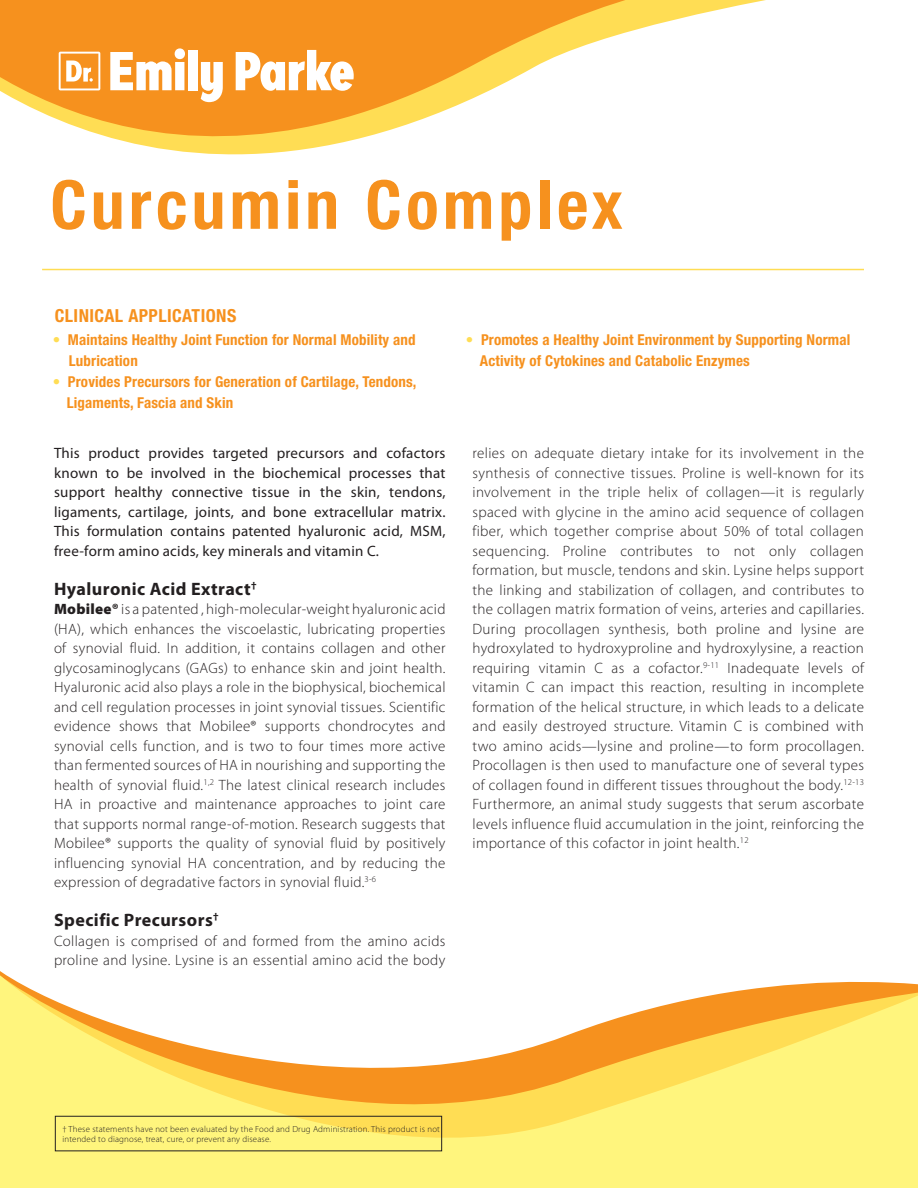
<style>
.page{position:relative;width:918px;height:1188px;background:#fff}
.page>*{position:absolute;margin:0;border:0;box-sizing:border-box;transform-origin:0 0}
.t1{font:700 condensed 67.5px "Helvetica Neue LT Pro";letter-spacing:.065em;color:#f6911e}
.t2{font:700 18px "Myriad Pro";letter-spacing:.025em;color:#231f20}
.t3{font:700 condensed 18px "Helvetica Neue LT Pro";letter-spacing:.025em;color:#f6911e}
.t4{font:300 15px/19.5px "Myriad Pro";letter-spacing:.025em;color:#231f20;text-align:justify}
.t5{font:15px/19.5px "Myriad Pro";letter-spacing:.015em;color:#231f20;text-align:justify}
.t6{font:700 condensed 15px/21px "Helvetica Neue LT Pro";letter-spacing:.01em;color:#f6911e}
.t7{font:300 8.85px/10.6px "Myriad Pro";letter-spacing:.02em;color:#231f20}
.s1{color:#ffdd54}
.s2{font-weight:900}
</style>
<div class="page">
<svg style="left:0;top:971px;width:918px;height:217px;fill:#fff57d"></svg>
<svg style="left:42px;top:0;width:795px;height:271px"></svg>
<div style="left:55px;top:1116px;width:387px;height:35px;border:1px solid #231f20"></div>
<svg style="left:0;top:0;width:683px;height:245px"></svg>
<svg style="left:110px;top:48px;width:75px;height:42px"></svg>
<div style="left:188px;top:50px;width:9px;height:40px;background:#fff"></div>
<svg style="left:201px;top:62px;width:22px;height:40px"></svg>
<svg style="left:236px;top:50px;width:118px;height:41px"></svg>
<svg style="left:59px;top:52px;width:41px;height:38px"></svg>
<hr style="left:42px;top:269px;width:822px;height:1px;background:#ffdd54">
<h1 class="t1" style="left:50px;top:164px;width:574px">Curcumin Complex</h1>
<p class="t3" style="left:55px;top:304px;width:183px">CLINICAL APPLICATIONS</p>
<p class="t6" style="left:69px;top:329px;width:348px;text-indent:-16px"><span class="s1">•</span> Maintains Healthy Joint Function for Normal Mobility and<br>Lubrication</p>
<p class="t6" style="left:67px;top:371px;width:351px;text-indent:-14px"><span class="s1">•</span> Provides Precursors for Generation of Cartilage, Tendons,<br>Ligaments, Fascia and Skin</p>
<p class="t5" style="left:54px;top:443px;width:393px">This product provides targeted precursors and cofactors known to be involved in the biochemical processes that support healthy connective tissue in the skin, tendons, ligaments, cartilage, joints, and bone extracellular matrix.<br>This formulation contains patented hyaluronic acid, MSM, free-form amino acids, key minerals and vitamin C.</p>
<p class="t2" style="left:54px;top:577px;width:204px">Hyaluronic Acid Extract<sup>†</sup></p>
<p class="t4" style="left:54px;top:599px;width:393px"><span class="s2">Mobilee®</span> is a patented , high-molecular-weight hyaluronic acid (HA), which enhances the viscoelastic, lubricating properties of synovial fluid. In addition, it contains collagen and other glycosaminoglycans (GAGs) to enhance skin and joint health.<br>Hyaluronic acid also plays a role in the biophysical, biochemical and cell regulation processes in joint synovial tissues. Scientific evidence shows that Mobilee® supports chondrocytes and synovial cells function, and is two to four times more active than fermented sources of HA in nourishing and supporting the health of synovial fluid.<sup>1,2</sup> The latest clinical research includes HA in proactive and maintenance approaches to joint care that supports normal range-of-motion. Research suggests that Mobilee® supports the quality of synovial fluid by positively influencing synovial HA concentration, and by reducing the expression of degradative factors in synovial fluid.<sup>3-6</sup></p>
<p class="t2" style="left:54px;top:908px;width:166px">Specific Precursors<sup>†</sup></p>
<p class="t4" style="left:54px;top:931px;width:393px">Collagen is comprised of and formed from the amino acids proline and lysine. Lysine is an essential amino acid the body</p>
<p class="t6" style="left:480px;top:329px;width:372px;text-indent:-14px"><span class="s1">•</span> Promotes a Healthy Joint Environment by Supporting Normal<br>Activity of Cytokines and Catabolic Enzymes</p>
<p class="t4" style="left:472px;top:443px;width:393px">relies on adequate dietary intake for its involvement in the synthesis of connective tissues. Proline is well-known for its involvement in the triple helix of collagen—it is regularly spaced with glycine in the amino acid sequence of collagen fiber, which together comprise about 50% of total collagen sequencing. Proline contributes to not only collagen formation, but muscle, tendons and skin. Lysine helps support the linking and stabilization of collagen, and contributes to the collagen matrix formation of veins, arteries and capillaries.<br>During procollagen synthesis, both proline and lysine are hydroxylated to hydroxyproline and hydroxylysine, a reaction requiring vitamin C as a cofactor.<sup>9-11</sup> Inadequate levels of vitamin C can impact this reaction, resulting in incomplete formation of the helical structure, in which leads to a delicate and easily destroyed structure. Vitamin C is combined with two amino acids—lysine and proline—to form procollagen.<br>Procollagen is then used to manufacture one of several types of collagen found in different tissues throughout the body.<sup>12-13<br></sup>Furthermore, an animal study suggests that serum ascorbate levels influence fluid accumulation in the joint, reinforcing the importance of this cofactor in joint health.<sup>12</sup></p>
<p class="t7" style="left:62px;top:1123px;width:379px">† These statements have not been evaluated by the Food and Drug Administration. This product is not intended to diagnose, treat, cure, or prevent any disease.</p>
</div>
